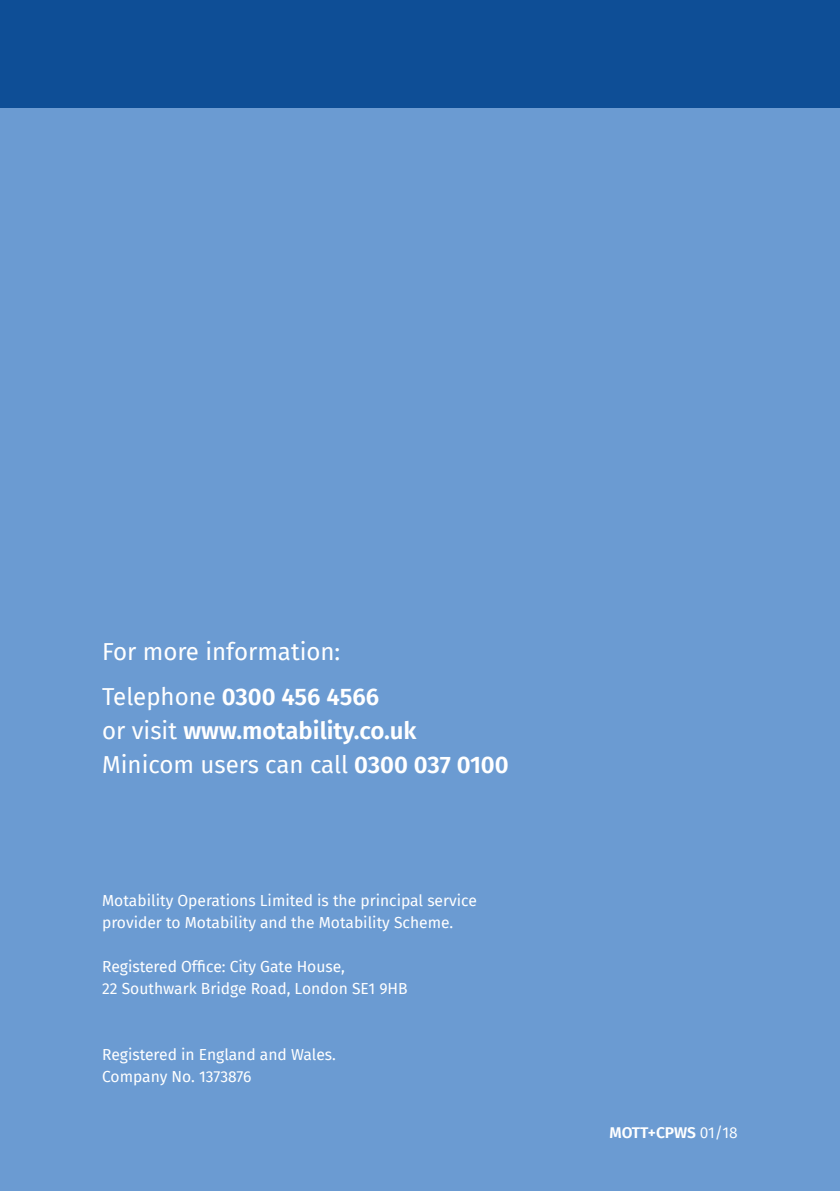
<style>
.page{position:relative;width:840px;height:1191px;background:#fff}
.page>*{position:absolute;margin:0;border:0;box-sizing:border-box;transform-origin:0 0}
.t1{font:600 24px/34px "Fira Sans";color:#fff}
.t2{font:24px/45.4px "Fira Sans";color:#fff}
.t3{font:15.6px/22px "Fira Sans";color:#fff}
.t4{font:600 15.6px "Fira Sans";letter-spacing:-.01em;color:#fff}
.s1{font-weight:600}
.s2{font-weight:400}
</style>
<div class="page">
<div style="left:0;top:107px;width:839px;height:1084px;background:#6b9bd2"></div>
<div style="left:0;top:0;width:839px;height:107px;background:#0e4e96"></div>
<h1 class="t2" style="left:102px;top:628px;width:278px">For more information:<br>Telephone <span class="s1">0300 456 4566</span></h1>
<h1 class="t1" style="left:102px;top:712px;width:408px"><span class="s2">or visit</span> www.motability.co.uk<br><span class="s2">Minicom users can call</span> 0300 037 0100</h1>
<p class="t3" style="left:102px;top:889px;width:376px">Motability Operations Limited is the principal service provider to Motability and the Motability Scheme.</p>
<p class="t3" style="left:102px;top:955px;width:307px">Registered Office: City Gate House,<br>22 Southwark Bridge Road, London SE1 9HB</p>
<p class="t3" style="left:102px;top:1043px;width:235px">Registered in England and Wales.<br>Company No. 1373876</p>
<p class="t4" style="left:609px;top:1119px;width:130px">MOTT+CPWS <span class="s2">01/18</span></p>
</div>
